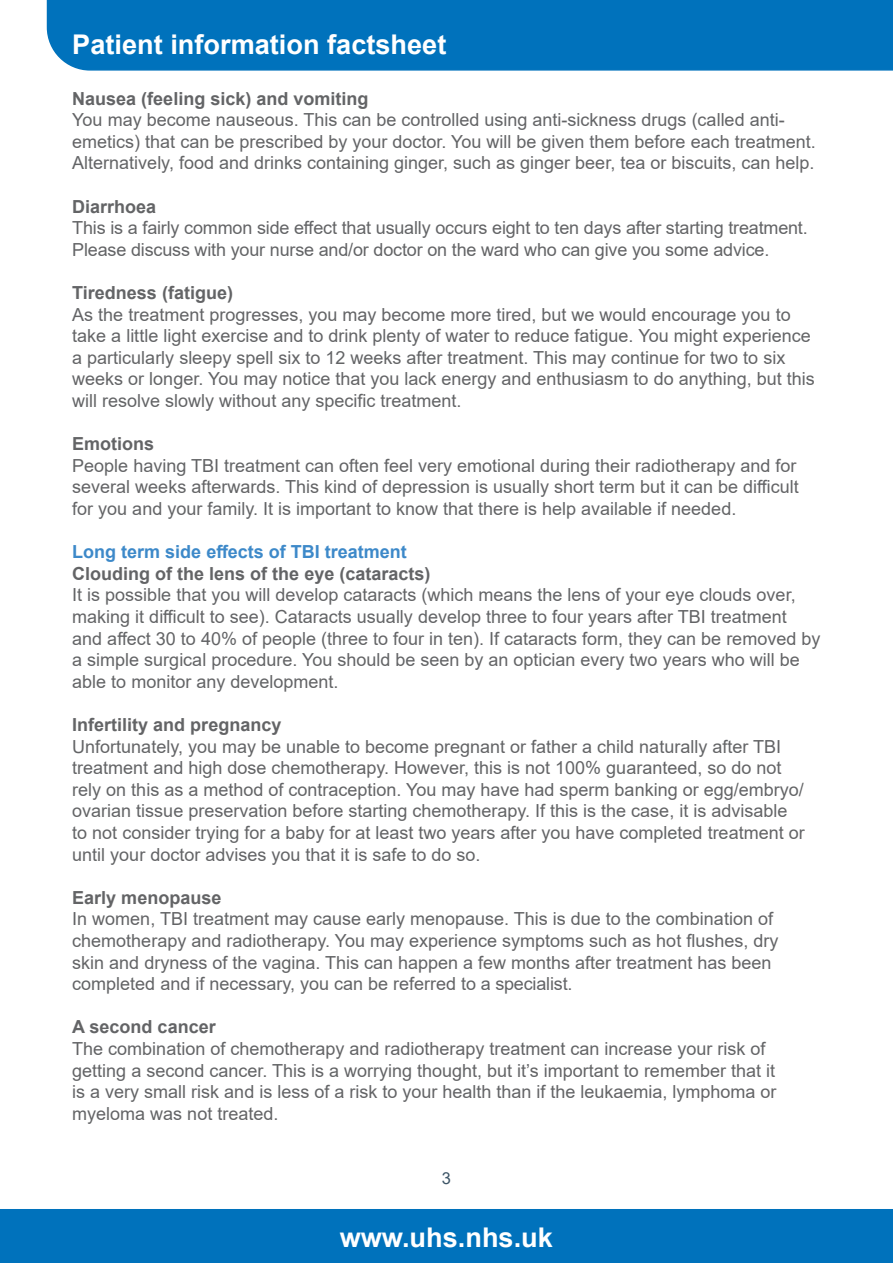
<style>
.page{position:relative;width:893px;height:1263px;background:#fff}
.page>*{position:absolute;margin:0;border:0;box-sizing:border-box;transform-origin:0 0}
.t1{font:700 27.15px "Arial";color:#fff}
.t2{font:18px/21.6px "Arial";color:#636466}
.t3{font:700 18px "Arial";color:#636466}
.t4{font:700 18px "Arial";color:#3d89c9}
.t5{font:16.5px "Arial";color:#3d5567}
</style>
<div class="page">
<div style="left:0;top:1209px;width:893px;height:54px;background:#0072bc"></div>
<div style="left:46px;top:0;width:847px;height:71px;background:#0072bc"></div>
<h1 class="t1" style="left:72px;top:25px;width:376px">Patient information factsheet</h1>
<p class="t3" style="left:72px;top:86px;width:298px">Nausea (feeling sick) and vomiting</p>
<p class="t2" style="left:72px;top:109px;width:745px">You may become nauseous. This can be controlled using anti-sickness drugs (called anti&shy;emetics) that can be prescribed by your doctor. You will be given them before each treatment.<br>Alternatively, food and drinks containing ginger, such as ginger beer, tea or biscuits, can help.</p>
<p class="t3" style="left:72px;top:194px;width:86px">Diarrhoea</p>
<p class="t2" style="left:72px;top:217px;width:737px">This is a fairly common side effect that usually occurs eight to ten days after starting treatment.<br>Please discuss with your nurse and/or doctor on the ward who can give you some advice.</p>
<p class="t3" style="left:72px;top:280px;width:162px">Tiredness (fatigue)</p>
<p class="t2" style="left:72px;top:303px;width:744px">As the treatment progresses, you may become more tired, but we would encourage you to take a little light exercise and to drink plenty of water to reduce fatigue. You might experience a particularly sleepy spell six to 12 weeks after treatment. This may continue for two to six weeks or longer. You may notice that you lack energy and enthusiasm to do anything, but this will resolve slowly without any specific treatment.</p>
<p class="t3" style="left:72px;top:431px;width:84px">Emotions</p>
<p class="t2" style="left:72px;top:454px;width:728px">People having TBI treatment can often feel very emotional during their radiotherapy and for several weeks afterwards. This kind of depression is usually short term but it can be difficult for you and your family. It is important to know that there is help available if needed.</p>
<p class="t4" style="left:72px;top:539px;width:336px">Long term side effects of TBI treatment</p>
<p class="t3" style="left:72px;top:561px;width:360px">Clouding of the lens of the eye (cataracts)</p>
<p class="t2" style="left:72px;top:584px;width:750px">It is possible that you will develop cataracts (which means the lens of your eye clouds over, making it difficult to see). Cataracts usually develop three to four years after TBI treatment and affect 30 to 40% of people (three to four in ten). If cataracts form, they can be removed by a simple surgical procedure. You should be seen by an optician every two years who will be able to monitor any development.</p>
<p class="t3" style="left:72px;top:712px;width:211px">Infertility and pregnancy</p>
<p class="t2" style="left:72px;top:735px;width:734px">Unfortunately, you may be unable to become pregnant or father a child naturally after TBI treatment and high dose chemotherapy. However, this is not 100% guaranteed, so do not rely on this as a method of contraception. You may have had sperm banking or egg/embryo/ ovarian tissue preservation before starting chemotherapy. If this is the case, it is advisable to not consider trying for a baby for at least two years after you have completed treatment or until your doctor advises you that it is safe to do so.</p>
<p class="t3" style="left:72px;top:885px;width:151px">Early menopause</p>
<p class="t2" style="left:72px;top:908px;width:708px">In women, TBI treatment may cause early menopause. This is due to the combination of chemotherapy and radiotherapy. You may experience symptoms such as hot flushes, dry skin and dryness of the vagina. This can happen a few months after treatment has been completed and if necessary, you can be referred to a specialist.</p>
<p class="t3" style="left:72px;top:1014px;width:145px">A second cancer</p>
<p class="t2" style="left:72px;top:1038px;width:706px">The combination of chemotherapy and radiotherapy treatment can increase your risk of getting a second cancer. This is a worrying thought, but it’s important to remember that it is a very small risk and is less of a risk to your health than if the leukaemia, lymphoma or myeloma was not treated.</p>
<p class="t5" style="left:442px;top:1166px;width:11px">3</p>
<h1 class="t1" style="left:340px;top:1218px;width:215px">www.uhs.nhs.uk</h1>
</div>
